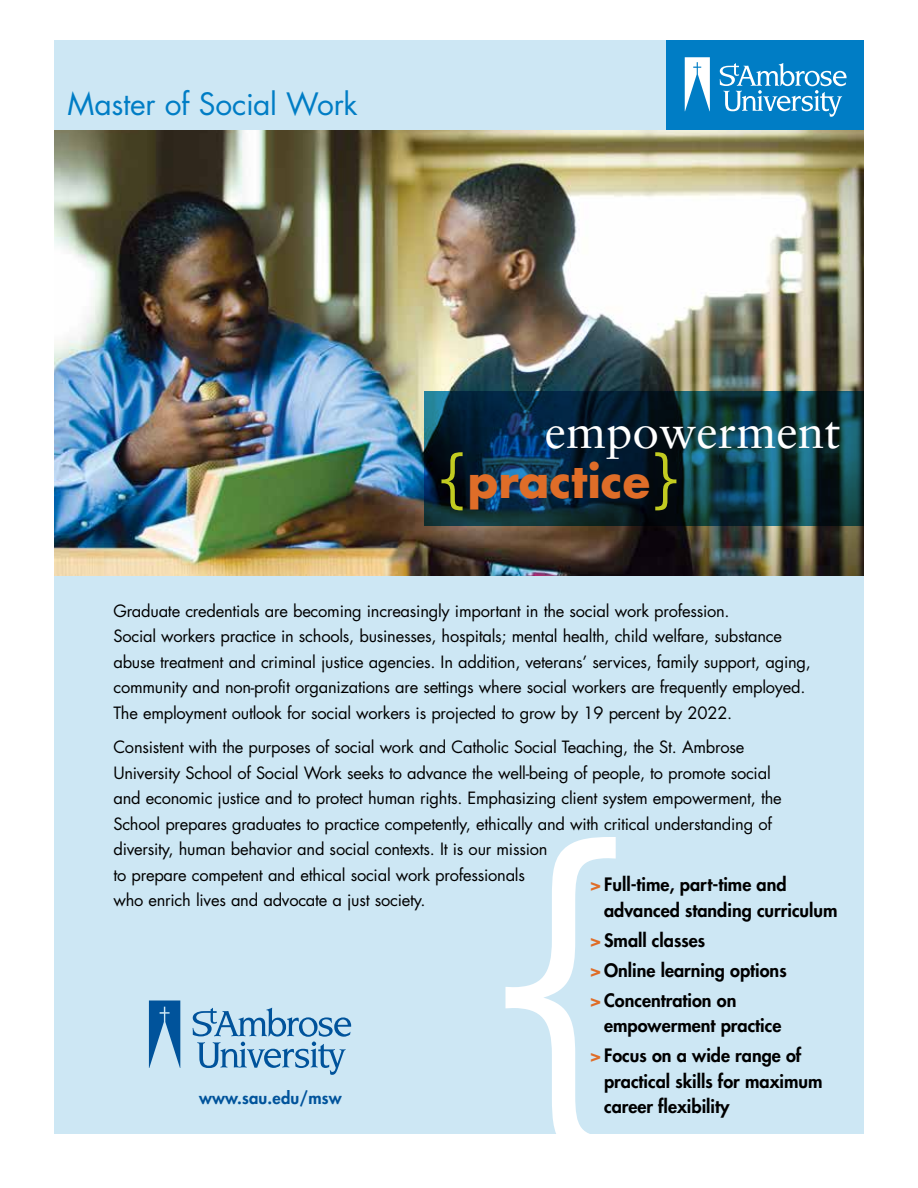
<style>
.page{position:relative;width:918px;height:1188px;background:#fff}
.page>*{position:absolute;margin:0;border:0;box-sizing:border-box;transform-origin:0 0}
.t1{font:48px "Sabon";color:#fff}
.t2{font:700 45px "Futura Std";color:#df6d28}
.t3{font:30px "Futura Std";letter-spacing:-.01em;color:#007dc5}
.t4{font:800 18px/30px "Futura Std";color:#000}
.t5{font:16.5px/25.5px "Futura Std";letter-spacing:-.015em;color:#000}
.t6{font:800 16.5px "Futura Std";letter-spacing:.01em;color:#00539b}
.s1{font-family:"Bell Gothic BT";font-size:63px;color:#c2cb20}
.s2{color:#df6d28}
</style>
<div class="page">
<img style="left:54px;top:130px;width:810px;height:446px">
<div style="left:54px;top:576px;width:810px;height:558px;background:#cde7f4"></div>
<svg style="left:149px;top:1000px;width:31px;height:68px"></svg>
<svg style="left:193px;top:1008px;width:158px;height:67px"></svg>
<div style="left:54px;top:40px;width:612px;height:90px;background:#cde7f4"></div>
<div style="left:666px;top:40px;width:198px;height:90px;background:#007dc5"></div>
<svg style="left:685px;top:57px;width:25px;height:54px"></svg>
<svg style="left:720px;top:63px;width:127px;height:54px"></svg>
<svg style="left:505px;top:837px;width:111px;height:297px"></svg>
<svg style="left:424px;top:392px;width:440px;height:134px;background:#0a2f3f"></svg>
<p class="t3" style="left:68px;top:85px;width:292px">Master of Social Work</p>
<h1 class="t1" style="left:545px;top:403px;width:297px">empowerment</h1>
<h2 class="t2" style="left:436px;top:451px;width:247px"><span class="s1">{</span>practice<span class="s1">}</span></h2>
<p class="t5" style="left:113px;top:598px;width:699px">Graduate credentials are becoming increasingly important in the social work profession.<br>Social workers practice in schools, businesses, hospitals; mental health, child welfare, substance abuse treatment and criminal justice agencies. In addition, veterans’ services, family support, aging, community and non-profit organizations are settings where social workers are frequently employed.<br>The employment outlook for social workers is projected to grow by 19 percent by 2022.</p>
<p class="t5" style="left:113px;top:734px;width:670px">Consistent with the purposes of social work and Catholic Social Teaching, the St. Ambrose University School of Social Work seeks to advance the well-being of people, to promote social and economic justice and to protect human rights. Emphasizing client system empowerment, the School prepares graduates to practice competently, ethically and with critical understanding of diversity, human behavior and social contexts. It is our mission<br>to prepare competent and ethical social work professionals</p>
<p class="t4" style="left:591px;top:870px;width:198px"><span class="s2">&gt;</span> Full-time, part-time and</p>
<p class="t5" style="left:113px;top:887px;width:314px">who enrich lives and advocate a just society.</p>
<p class="t4" style="left:591px;top:895px;width:248px;text-indent:14px">advanced standing curriculum <span class="s2">&gt;</span> Small classes<br><span class="s2">&gt;</span> Online learning options<br><span class="s2">&gt;</span> Concentration on</p>
<p class="t4" style="left:591px;top:1011px;width:212px;text-align:center">empowerment practice<br><span class="s2">&gt;</span> Focus on a wide range of</p>
<p class="t4" style="left:604px;top:1069px;width:220px;line-height:25.5px">practical skills for maximum career flexibility</p>
<p class="t6" style="left:199px;top:1087px;width:144px">www.sau.edu/msw</p>
</div>
